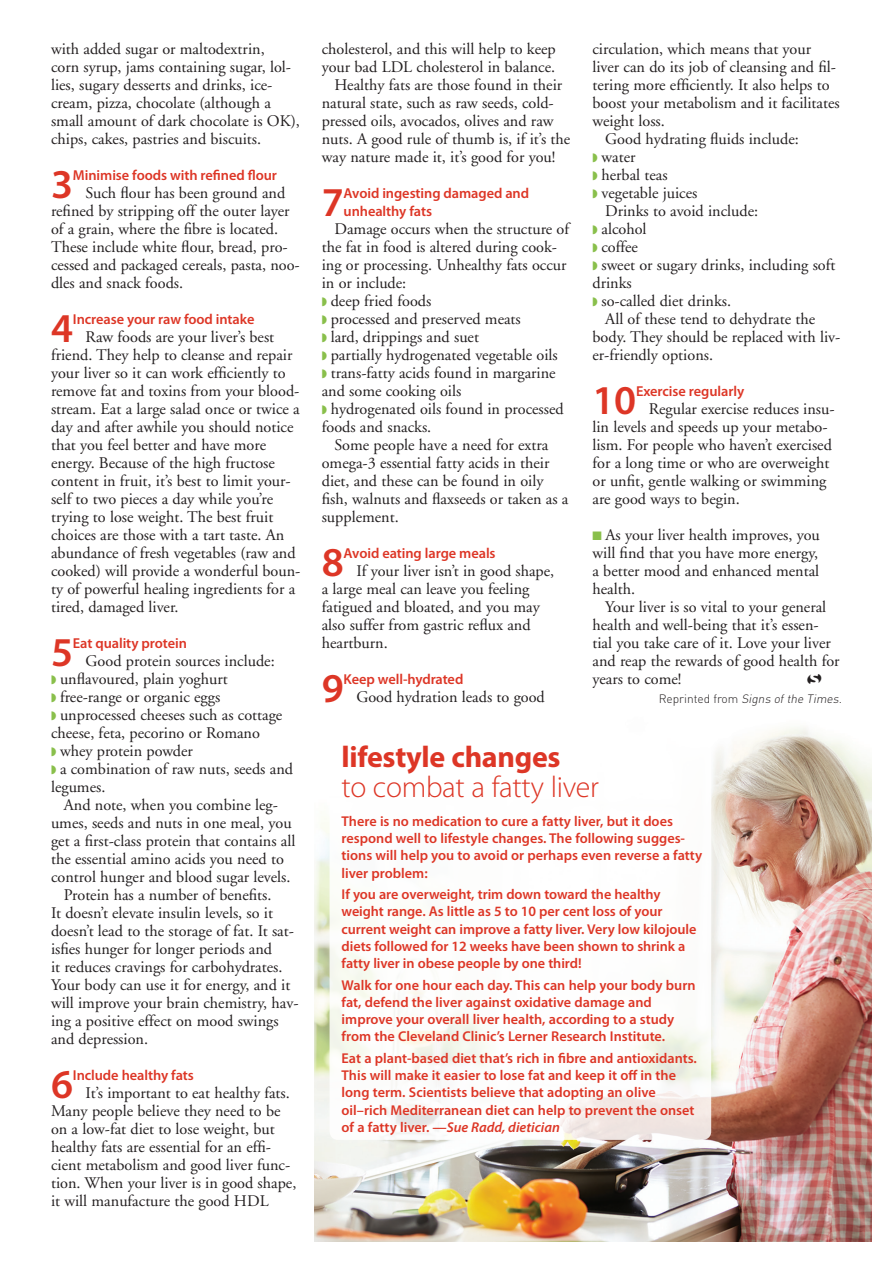
<style>
.page{position:relative;width:893px;height:1263px;background:#fff}
.page>*{position:absolute;margin:0;border:0;box-sizing:border-box;transform-origin:0 0}
.Article-SubHead_2{font:600 41.1px "Myriad Pro";color:#dd3626}
.BoxTitles_2-Myriad_R{font:300 30px/30px "Myriad Pro";letter-spacing:-.01em;color:#dd3626}
.Article-BodyText{font:16.2px/18px "Adobe Garamond";color:#231f20}
.Article-BulletPointe{font:16.2px/18px "Adobe Garamond";color:#231f20}
.Article-SubHead_2-2{font:600 14.4px/18px "Myriad Pro";letter-spacing:-.005em;color:#dd3626}
.BoxText-Bold{font:600 14.25px/17.2px "Myriad Pro";color:#dd3626}
.Article-BodyText-2{font:13.5px "Myriad Sketch";color:#231f20}
.t1{font:italic 300 12px "DIN";color:#231f20}
.s1{color:#89bf4b}
.s2{font-style:normal}
.s3{font-weight:700}
.s4{font-style:italic}
</style>
<div class="page">
<img style="left:315px;top:727px;width:557px;height:515px">
<div style="left:330px;top:732px;width:381px;height:408px;background:#fff;border-radius:9px"></div>
<p class="Article-BodyText" style="left:51px;top:40px;width:250px">with added sugar or maltodextrin,<br>corn syrup, jams containing sugar, lol&shy;lies, sugary desserts and drinks, ice&shy;cream, pizza, chocolate (although a small amount of dark chocolate is OK), chips, cakes, pastries and biscuits.</p>
<p class="Article-SubHead_2" style="left:51px;top:161px;width:24px">3</p>
<p class="Article-SubHead_2-2" style="left:73px;top:166px;width:206px">Minimise foods with refined flour</p>
<p class="Article-BodyText" style="left:51px;top:184px;width:250px;text-indent:35px">Such flour has been ground and refined by stripping off the outer layer of a grain, where the fibre is located.<br>These include white flour, bread, pro&shy;cessed and packaged cereals, pasta, noo&shy;dles and snack foods.</p>
<p class="Article-SubHead_2" style="left:51px;top:305px;width:24px">4</p>
<p class="Article-SubHead_2-2" style="left:73px;top:310px;width:183px">Increase your raw food intake</p>
<p class="Article-BodyText" style="left:51px;top:328px;width:251px;text-indent:35px">Raw foods are your liver’s best friend. They help to cleanse and repair your liver so it can work efficiently to remove fat and toxins from your blood&shy;stream. Eat a large salad once or twice a day and after awhile you should notice that you feel better and have more energy. Because of the high fructose content in fruit, it’s best to limit your&shy;self to two pieces a day while you’re trying to lose weight. The best fruit choices are those with a tart taste. An abundance of fresh vegetables (raw and cooked) will provide a wonderful boun&shy;ty of powerful healing ingredients for a tired, damaged liver.</p>
<p class="Article-SubHead_2" style="left:51px;top:629px;width:24px">5</p>
<p class="Article-SubHead_2-2" style="left:73px;top:634px;width:116px">Eat quality protein</p>
<p class="Article-BodyText" style="left:86px;top:652px;width:191px">Good protein sources include:</p>
<p class="Article-BulletPointe" style="left:51px;top:670px;width:178px"><span class="s1">◗</span> unflavoured, plain yoghurt</p>
<p class="Article-BulletPointe" style="left:51px;top:688px;width:171px"><span class="s1">◗</span> free-range or organic eggs</p>
<p class="Article-BulletPointe" style="left:51px;top:706px;width:233px"><span class="s1">◗</span> unprocessed cheeses such as cottage cheese, feta, pecorino or Romano</p>
<p class="Article-BulletPointe" style="left:51px;top:742px;width:143px"><span class="s1">◗</span> whey protein powder</p>
<p class="Article-BulletPointe" style="left:51px;top:760px;width:244px"><span class="s1">◗</span> a combination of raw nuts, seeds and legumes.</p>
<p class="Article-BodyText" style="left:51px;top:796px;width:246px;text-indent:13px">And note, when you combine leg&shy;umes, seeds and nuts in one meal, you get a first-class protein that contains all the essential amino acids you need to control hunger and blood sugar levels.</p>
<p class="Article-BodyText" style="left:51px;top:886px;width:249px;text-indent:13px">Protein has a number of benefits.<br>It doesn’t elevate insulin levels, so it doesn’t lead to the storage of fat. It sat&shy;isfies hunger for longer periods and<br>it reduces cravings for carbohydrates.<br>Your body can use it for energy, and it will improve your brain chemistry, hav&shy;ing a positive effect on mood swings and depression.</p>
<p class="Article-SubHead_2" style="left:51px;top:1061px;width:24px">6</p>
<p class="Article-SubHead_2-2" style="left:73px;top:1066px;width:122px">Include healthy fats</p>
<p class="Article-BodyText" style="left:51px;top:1084px;width:247px;text-indent:35px">It’s important to eat healthy fats.<br>Many people believe they need to be on a low-fat diet to lose weight, but healthy fats are essential for an effi&shy;cient metabolism and good liver func&shy;tion. When your liver is in good shape, it will manufacture the good HDL</p>
<p class="Article-BodyText" style="left:322px;top:40px;width:235px">cholesterol, and this will help to keep your bad LDL cholesterol in balance.</p>
<p class="Article-BodyText" style="left:322px;top:76px;width:250px;text-indent:13px">Healthy fats are those found in their natural state, such as raw seeds, cold&shy;pressed oils, avocados, olives and raw nuts. A good rule of thumb is, if it’s the way nature made it, it’s good for you!</p>
<p class="Article-SubHead_2" style="left:322px;top:179px;width:24px">7</p>
<p class="Article-SubHead_2-2" style="left:344px;top:184px;width:187px">Avoid ingesting damaged and unhealthy fats</p>
<p class="Article-BodyText" style="left:322px;top:220px;width:249px;text-indent:13px">Damage occurs when the structure of the fat in food is altered during cook&shy;ing or processing. Unhealthy fats occur in or include:</p>
<p class="Article-BulletPointe" style="left:322px;top:292px;width:111px"><span class="s1">◗</span> deep fried foods</p>
<p class="Article-BulletPointe" style="left:322px;top:310px;width:201px"><span class="s1">◗</span> processed and preserved meats</p>
<p class="Article-BulletPointe" style="left:322px;top:328px;width:159px"><span class="s1">◗</span> lard, drippings and suet</p>
<p class="Article-BulletPointe" style="left:322px;top:346px;width:238px"><span class="s1">◗</span> partially hydrogenated vegetable oils</p>
<p class="Article-BulletPointe" style="left:322px;top:364px;width:235px"><span class="s1">◗</span> trans-fatty acids found in margarine and some cooking oils</p>
<p class="Article-BulletPointe" style="left:322px;top:400px;width:244px"><span class="s1">◗</span> hydrogenated oils found in processed foods and snacks.</p>
<p class="Article-BodyText" style="left:322px;top:436px;width:248px;text-indent:13px">Some people have a need for extra omega-3 essential fatty acids in their diet, and these can be found in oily fish, walnuts and flaxseeds or taken as a supplement.</p>
<p class="Article-SubHead_2" style="left:322px;top:539px;width:24px">8</p>
<p class="Article-SubHead_2-2" style="left:344px;top:544px;width:154px">Avoid eating large meals</p>
<p class="Article-BodyText" style="left:322px;top:562px;width:234px;text-indent:35px">If your liver isn’t in good shape, a large meal can leave you feeling fatigued and bloated, and you may also suffer from gastric reflux and heartburn.</p>
<p class="Article-SubHead_2" style="left:322px;top:665px;width:24px">9</p>
<p class="Article-SubHead_2-2" style="left:344px;top:670px;width:121px">Keep well-hydrated</p>
<p class="Article-BodyText" style="left:356px;top:688px;width:190px">Good hydration leads to good</p>
<p class="Article-BodyText" style="left:592px;top:40px;width:249px">circulation, which means that your liver can do its job of cleansing and fil&shy;tering more efficiently. It also helps to boost your metabolism and it facilitates weight loss.</p>
<p class="Article-BodyText" style="left:605px;top:130px;width:195px">Good hydrating fluids include:</p>
<p class="Article-BulletPointe" style="left:592px;top:148px;width:44px"><span class="s1">◗</span> water</p>
<p class="Article-BulletPointe" style="left:592px;top:166px;width:77px"><span class="s1">◗</span> herbal teas</p>
<p class="Article-BulletPointe" style="left:592px;top:184px;width:106px"><span class="s1">◗</span> vegetable juices</p>
<p class="Article-BodyText" style="left:605px;top:202px;width:155px">Drinks to avoid include:</p>
<p class="Article-BulletPointe" style="left:592px;top:220px;width:56px"><span class="s1">◗</span> alcohol</p>
<p class="Article-BulletPointe" style="left:592px;top:238px;width:47px"><span class="s1">◗</span> coffee</p>
<p class="Article-BulletPointe" style="left:592px;top:256px;width:244px"><span class="s1">◗</span> sweet or sugary drinks, including soft drinks</p>
<p class="Article-BulletPointe" style="left:592px;top:292px;width:140px"><span class="s1">◗</span> so-called diet drinks.</p>
<p class="Article-BodyText" style="left:592px;top:310px;width:249px;text-indent:13px">All of these tend to dehydrate the body. They should be replaced with liv&shy;er-friendly options.</p>
<p class="Article-SubHead_2" style="left:592px;top:377px;width:45px">10</p>
<p class="Article-SubHead_2-2" style="left:636px;top:382px;width:110px">Exercise regularly</p>
<p class="Article-BodyText" style="left:592px;top:400px;width:244px;text-indent:56px">Regular exercise reduces insu&shy;lin levels and speeds up your metabo&shy;lism. For people who haven’t exercised for a long time or who are overweight or unfit, gentle walking or swimming are good ways to begin.</p>
<p class="Article-BulletPointe" style="left:592px;top:526px;width:229px;text-align:justify"><span class="s1">■</span> As your liver health improves, you will find that you have more energy, a better mood and enhanced mental health.</p>
<p class="Article-BodyText" style="left:592px;top:598px;width:249px;text-indent:13px">Your liver is so vital to your general health and well-being that it’s essen&shy;tial you take care of it. Love your liver and reap the rewards of good health for years to come!</p>
<p class="Article-BodyText-2" style="left:807px;top:672px;width:16px">½</p>
<p class="t1" style="left:659px;top:691px;width:187px"><span class="s2">R e p ri n t e d f ro m</span> Signs ofthe Times.</p>
<p class="BoxTitles_2-Myriad_R" style="left:342px;top:742px;width:259px"><span class="s3">lifestyle changes<br></span>to combat a fatty liver</p>
<p class="BoxText-Bold" style="left:342px;top:812px;width:362px">There is no medication to cure a fatty liver, but it does respond well to lifestyle changes. The following sugges&shy;tions will help you to avoid or perhaps even reverse a fatty liver problem:</p>
<p class="BoxText-Bold" style="left:342px;top:886px;width:356px">If you are overweight, trim down toward the healthy weight range. As little as 5 to 10 per cent loss of your current weight can improve a fatty liver. Very low kilojoule diets followed for 12 weeks have been shown to shrink a fatty liver in obese people by one third!</p>
<p class="BoxText-Bold" style="left:342px;top:976px;width:355px">Walk for one hour each day. This can help your body burn fat, defend the liver against oxidative damage and improve your overall liver health, according to a study from the Cleveland Clinic’s Lerner Research Institute.</p>
<p class="BoxText-Bold" style="left:342px;top:1049px;width:357px">Eat a plant-based diet that’s rich in fibre and antioxidants.<br>This will make it easier to lose fat and keep it off in the long term. Scientists believe that adopting an olive oil–rich Mediterranean diet can help to prevent the onset of a fatty liver. <span class="s4">—Sue Radd, dietician</span></p>
</div>
